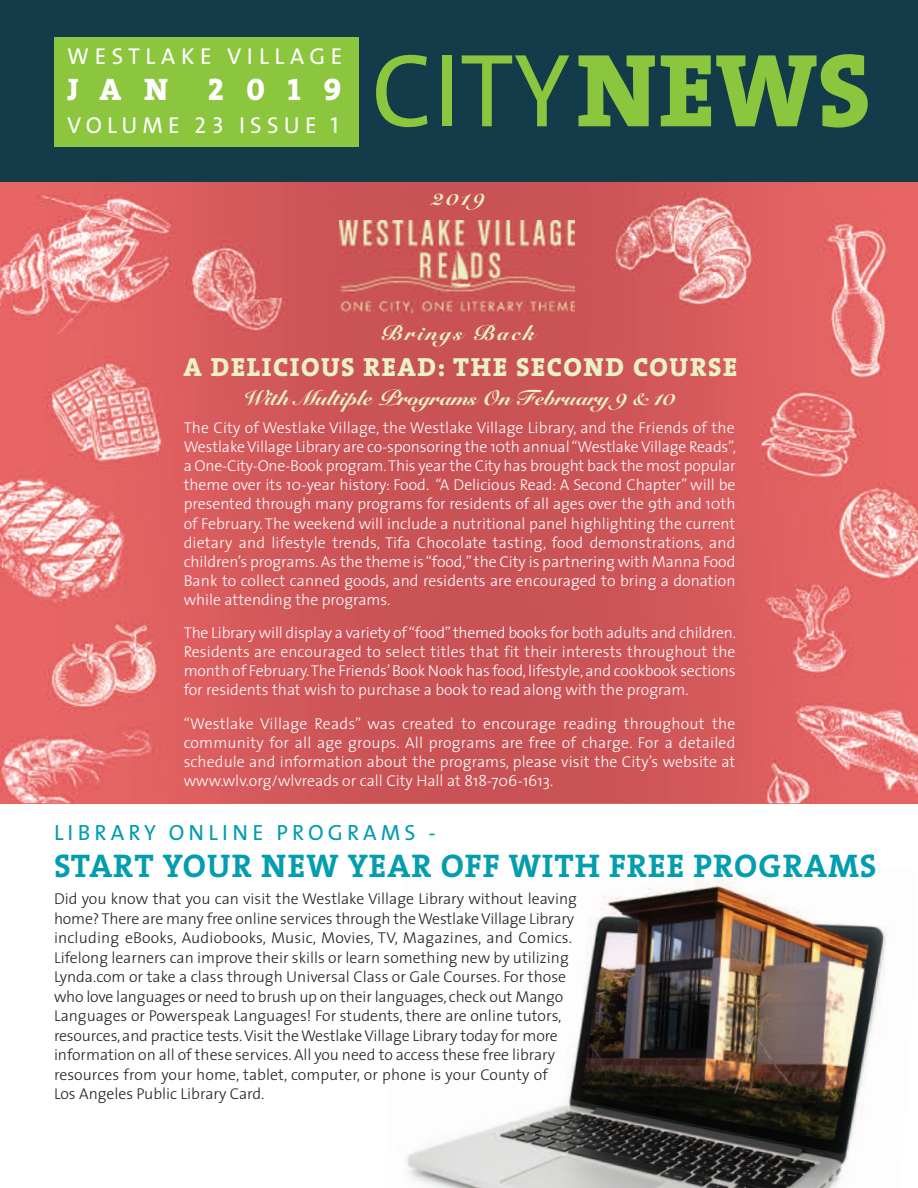
<style>
.page{position:relative;width:918px;height:1188px;background:#fff}
.page>*{position:absolute;margin:0;border:0;box-sizing:border-box;transform-origin:0 0}
.t1{font:105px "The Sans Caps";color:#8bc63e}
.t2{font:33px "The Serif Bold Caps";letter-spacing:.03em;color:#029dae}
.t3{font:31.35px "The Serif Extra Bold Caps";letter-spacing:.72em;color:#fff}
.t4{font:800 26.4px "The Serif";letter-spacing:.06em;color:#ebf2c9}
.t5{font:23.1px "The Sans Caps";letter-spacing:.235em;color:#fff}
.t6{font:22.05px "The Sans";letter-spacing:.185em;color:#029dae}
.t7{font:900 21px "Snell Roundhand";color:#ebf2c9}
.t8{font:900 21px "Snell Roundhand";letter-spacing:.125em;color:#ebf2c9}
.t9{font:300 15.75px/19px "The Sans";color:#fff;text-align:justify}
.t10{font:300 15.75px/19.5px "The Sans";color:#231f20}
.s1{font-family:"The Serif Extra Bold Caps"}
</style>
<div class="page">
<img style="left:0;top:182px;width:918px;height:621px">
<div style="left:0;top:0;width:918px;height:182px;background:#143b4a"></div>
<div style="left:54px;top:37px;width:304px;height:109px;background:#8bc63e"></div>
<img style="left:406px;top:879px;width:482px;height:309px">
<img style="left:340px;top:220px;width:235px;height:93px">
<h3 class="t5" style="left:67px;top:49px;width:277px">WESTLAKE VILLAGE</h3>
<h3 class="t3" style="left:67px;top:79px;width:102px">JAN</h3>
<h3 class="t3" style="left:208px;top:79px;width:135px">2019</h3>
<h3 class="t5" style="left:67px;top:118px;width:273px">VOLUME 23 ISSUE 1</h3>
<h1 class="t1" style="left:371px;top:55px;width:501px">CITY<span class="s1">NEWS</span></h1>
<h3 class="t7" style="left:432px;top:186px;width:55px">2019</h3>
<h3 class="t8" style="left:382px;top:321px;width:155px">Brings Back</h3>
<h3 class="t4" style="left:184px;top:359px;width:555px">A DELICIOUS READ: THE SECOND COURSE</h3>
<h3 class="t7" style="left:244px;top:386px;width:433px">With Multiple Programs On February 9 &amp; 10</h3>
<p class="t9" style="left:184px;top:420px;width:554px">The City of Westlake Village, the Westlake Village Library, and the Friends of the WestlakeVillage Library are co-sponsoring the 10th annual“WestlakeVillage Reads”, a One-City-One-Book program.This year the City has brought back the most popular theme over its 10-year history: Food. “A Delicious Read: A Second Chapter” will be presented through many programs for residents of all ages over the 9th and 10th of February. The weekend will include a nutritional panel highlighting the current dietary and lifestyle trends, Tifa Chocolate tasting, food demonstrations, and children’s programs.As the theme is “food,”the City is partnering with Manna Food Bank to collect canned goods, and residents are encouraged to bring a donation while attending the programs.</p>
<p class="t9" style="left:184px;top:625px;width:554px">The Library will display a variety of“food”themed books for both adults and children.<br>Residents are encouraged to select titles that fit their interests throughout the month of February.The Friends’Book Nook has food, lifestyle,and cookbook sections for residents that wish to purchase a book to read along with the program.</p>
<p class="t9" style="left:184px;top:716px;width:553px">“Westlake Village Reads” was created to encourage reading throughout the community for all age groups. All programs are free of charge. For a detailed schedule and information about the programs, please visit the City’s website at www.wlv.org/wlvreads or call City Hall at 818-706-1613.</p>
<h3 class="t6" style="left:54px;top:824px;width:383px">LIBRARY ONLINE PROGRAMS -</h3>
<h2 class="t2" style="left:54px;top:855px;width:824px">START YOUR NEW YEAR OFF WITH FREE PROGRAMS</h2>
<p class="t10" style="left:54px;top:891px;width:524px">Did you know that you can visit the Westlake Village Library without leaving home? There are many free online services through theWestlakeVillage Library including eBooks, Audiobooks, Music, Movies, TV, Magazines, and Comics.<br>Lifelong learners can improve their skills or learn something new by utilizing Lynda.com or take a class through Universal Class or Gale Courses. For those who love languages or need to brush up on their languages, check out Mango Languages or Powerspeak Languages! For students, there are online tutors, resources,and practice tests.Visit theWestlakeVillage Library today for more information on all of these services.All you need to access these free library resources from your home, tablet, computer, or phone is your County of<br>Los Angeles Public Library Card.</p>
</div>
